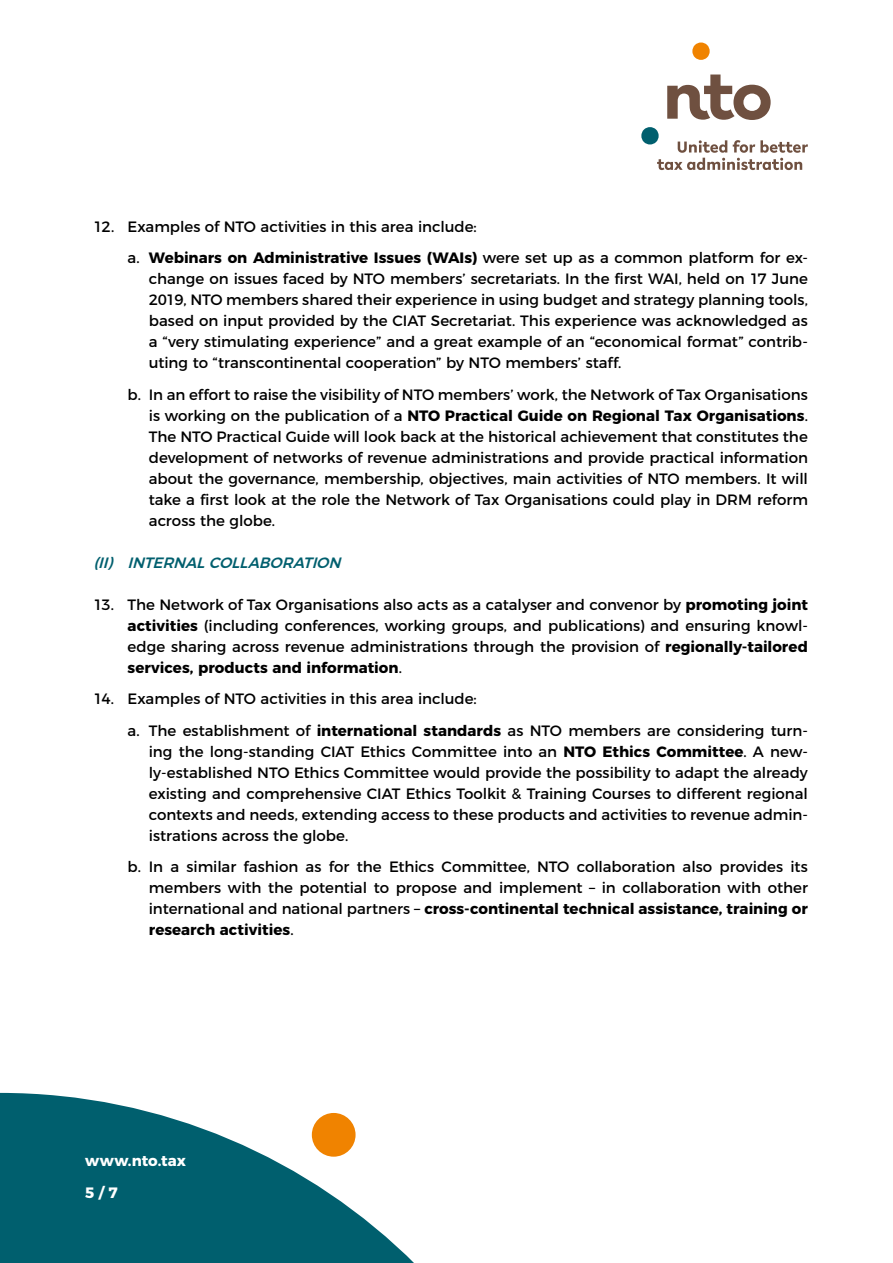
<style>
.page{position:relative;width:893px;height:1263px;background:#fff}
.page>*{position:absolute;margin:0;border:0;box-sizing:border-box;transform-origin:0 0}
.t1{font:15px/21px "Montserrat";color:#000;text-align:justify}
.t2{font:italic 500 15px "Montserrat";color:#005f6e}
.t3{font:700 15px/31.5px "Montserrat";letter-spacing:.005em;color:#fff}
.s1{font-weight:700}
</style>
<div class="page">
<svg style="left:0;top:1093px;width:414px;height:170px;fill:#005f6e"></svg>
<div style="left:312px;top:1113px;width:44px;height:44px;background:#f08300;border-radius:50%"></div>
<svg style="left:692px;top:43px;width:18px;height:17px"></svg>
<svg style="left:641px;top:75px;width:167px;height:95px"></svg>
<p class="t1" style="left:128px;top:209px;width:682px;line-height:31.5px;text-indent:-34px">12. Examples of NTO activities in this area include:<br>a. <span class="s1">Webinars on Administrative Issues (WAIs)</span> were set up as a common platform for ex-</p>
<p class="t1" style="left:149px;top:267px;width:661px">change on issues faced by NTO members’ secretariats. In the first WAI, held on 17 June 2019, NTO members shared their experience in using budget and strategy planning tools, based on input provided by the CIAT Secretariat. This experience was acknowledged as a “very stimulating experience” and a great example of an “economical format” contrib&shy;uting to “transcontinental cooperation” by NTO members’ staff.</p>
<p class="t1" style="left:149px;top:383px;width:661px;text-indent:-21px">b. In an effort to raise the visibility of NTO members’ work, the Network of Tax Organisations is working on the publication of a <span class="s1">NTO Practical Guide on Regional Tax Organisations</span>.<br>The NTO Practical Guide will look back at the historical achievement that constitutes the development of networks of revenue administrations and provide practical information about the governance, membership, objectives, main activities of NTO members. It will take a first look at the role the Network of Tax Organisations could play in DRM reform across the globe.</p>
<p class="t2" style="left:94px;top:550px;width:254px">(II) INTERNALCOLLABORATION</p>
<p class="t1" style="left:128px;top:593px;width:682px;text-indent:-34px">13. The Network of Tax Organisations also acts as a catalyser and convenor by <span class="s1">promoting joint activities</span> (including conferences, working groups, and publications) and ensuring knowl&shy;edge sharing across revenue administrations through the provision of <span class="s1">regionally-tailored services, products and information</span>.</p>
<p class="t1" style="left:128px;top:682px;width:682px;line-height:31.5px;text-indent:-34px">14. Examples of NTO activities in this area include:<br>a. The establishment of <span class="s1">international standards</span> as NTO members are considering turn-</p>
<p class="t1" style="left:149px;top:740px;width:661px">ing the long-standing CIAT Ethics Committee into an <span class="s1">NTO Ethics Committee</span>. A new&shy;ly-established NTO Ethics Committee would provide the possibility to adapt the already existing and comprehensive CIAT Ethics Toolkit &amp; Training Courses to different regional contexts and needs, extending access to these products and activities to revenue admin&shy;istrations across the globe.</p>
<p class="t1" style="left:149px;top:855px;width:661px;text-indent:-21px">b. In a similar fashion as for the Ethics Committee, NTO collaboration also provides its members with the potential to propose and implement – in collaboration with other international and national partners – <span class="s1">cross-continental technical assistance, training or research activities</span>.</p>
<p class="t3" style="left:85px;top:1144px;width:102px">www.nto.tax<br>5 / 7</p>
</div>
